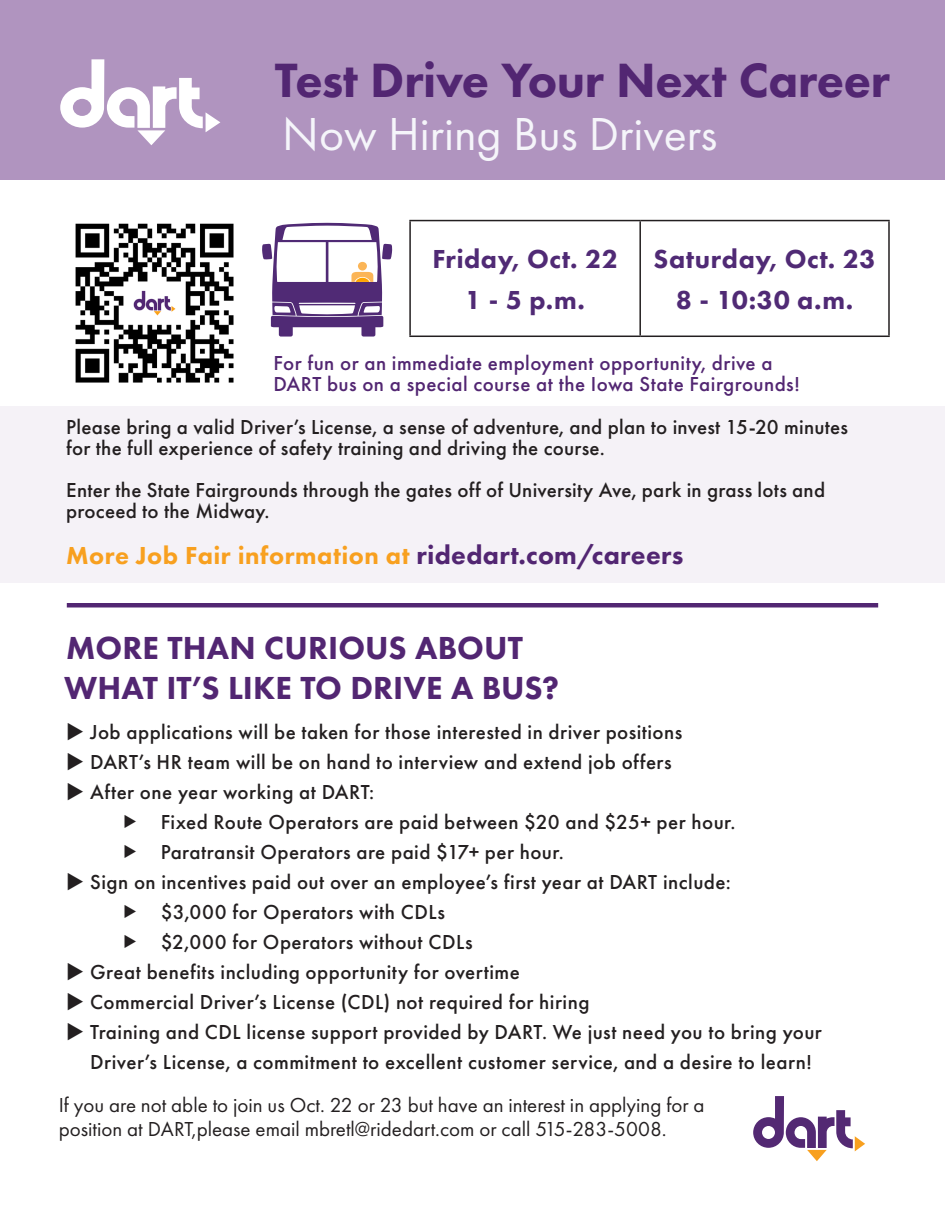
<style>
.page{position:relative;width:945px;height:1215px;background:#fff}
.page>*{position:absolute;margin:0;border:0;box-sizing:border-box;transform-origin:0 0}
.t1{font:800 49.95px "Futura PT";letter-spacing:-.01em;color:#522672}
.t2{font:48px "Futura PT";color:#f5f5fa}
.t3{font:800 33.15px/39.8px "Futura PT";color:#522672}
.Subhead_2{font:800 27px "Futura PT";letter-spacing:.02em;color:#502a75}
.Subhead_2-2{font:800 25.5px "Futura PT";letter-spacing:.02em;color:#f8a01f}
.Subhead_2-3{font:500 21px/30px "Futura PT";letter-spacing:.02em;color:#231f20}
.t4{font:21px/24px "Futura PT";color:#231f20}
.Subhead_2-4{font:500 21px/21px "Futura PT";letter-spacing:.02em;color:#522672}
.s1{font-size:27px;color:#522672}
</style>
<div class="page">
<div style="left:0;top:407px;width:945px;height:176px;background:#f5f2f7"></div>
<hr style="left:409px;top:220px;width:231px;height:1px;background:#231f20">
<hr style="left:409px;top:221px;width:2px;height:115px;background:#231f20">
<hr style="left:640px;top:220px;width:250px;height:1px;background:#231f20">
<hr style="left:639px;top:221px;width:2px;height:115px;background:#231f20">
<hr style="left:888px;top:221px;width:2px;height:115px;background:#231f20">
<hr style="left:409px;top:336px;width:231px;height:1px;background:#231f20">
<hr style="left:640px;top:336px;width:250px;height:1px;background:#231f20">
<img style="left:75px;top:223px;width:159px;height:160px">
<div style="left:67px;top:603px;width:811px;height:5px;background:#522672"></div>
<svg style="left:753px;top:1096px;width:112px;height:65px"></svg>
<div style="left:0;top:0;width:945px;height:180px;background:#b094bf"></div>
<svg style="left:60px;top:59px;width:160px;height:86px"></svg>
<svg style="left:262px;top:223px;width:131px;height:114px"></svg>
<p class="t1" style="left:275px;top:49px;width:617px">Test Drive Your Next Career</p>
<p class="t2" style="left:282px;top:105px;width:437px">Now Hiring Bus Drivers</p>
<p class="Subhead_2" style="left:432px;top:243px;width:187px">Friday, Oct. 22</p>
<p class="Subhead_2" style="left:465px;top:283px;width:121px">1 - 5 p.m.</p>
<p class="Subhead_2" style="left:654px;top:243px;width:224px">Saturday, Oct. 23</p>
<p class="Subhead_2" style="left:676px;top:283px;width:179px">8 - 10:30 a.m.</p>
<p class="Subhead_2-4" style="left:273px;top:353px;width:528px">For fun or an immediate employment opportunity, drive a<br>DART bus on a special course at the Iowa State Fairgrounds!</p>
<p class="Subhead_2-3" style="left:66px;top:416px;width:784px;line-height:21px">Please bring a valid Driver’s License, a sense of adventure, and plan to invest 15-20 minutes for the full experience of safety training and driving the course.</p>
<p class="Subhead_2-3" style="left:66px;top:479px;width:761px;line-height:21px">Enter the State Fairgrounds through the gates off of University Ave, park in grass lots and proceed to the Midway.</p>
<p class="Subhead_2-2" style="left:66px;top:540px;width:619px">More Job Fair information at <span class="s1">ridedart.com/careers</span></p>
<p class="t3" style="left:64px;top:627px;width:496px">MORE THAN CURIOUS ABOUT<br>WHAT IT’S LIKE TO DRIVE A BUS?</p>
<p class="Subhead_2-3" style="left:90px;top:717px;width:594px">Job applications will be taken for those interested in driver positions</p>
<p class="Subhead_2-3" style="left:90px;top:747px;width:583px">DART’s HR team will be on hand to interview and extend job offers</p>
<p class="Subhead_2-3" style="left:161px;top:777px;width:576px;text-indent:-71px">After one year working at DART:<br>Fixed Route Operators are paid between $20 and $25+ per hour.<br>Paratransit Operators are paid $17+ per hour.</p>
<p class="Subhead_2-3" style="left:161px;top:867px;width:572px;text-indent:-71px">Sign on incentives paid out over an employee’s first year at DART include: $3,000 for Operators with CDLs<br>$2,000 for Operators without CDLs</p>
<p class="Subhead_2-3" style="left:90px;top:957px;width:431px">Great benefits including opportunity for overtime</p>
<p class="Subhead_2-3" style="left:90px;top:987px;width:501px">Commercial Driver’s License (CDL) not required for hiring</p>
<p class="Subhead_2-3" style="left:90px;top:1017px;width:733px">Training and CDL license support provided by DART. We just need you to bring your<br>Driver’s License, a commitment to excellent customer service, and a desire to learn!</p>
<p class="t4" style="left:59px;top:1093px;width:647px">If you are not able to join us Oct. 22 or 23 but have an interest in applying for a position at DART,please email mbretl@ridedart.com or call 515-283-5008.</p>
</div>
